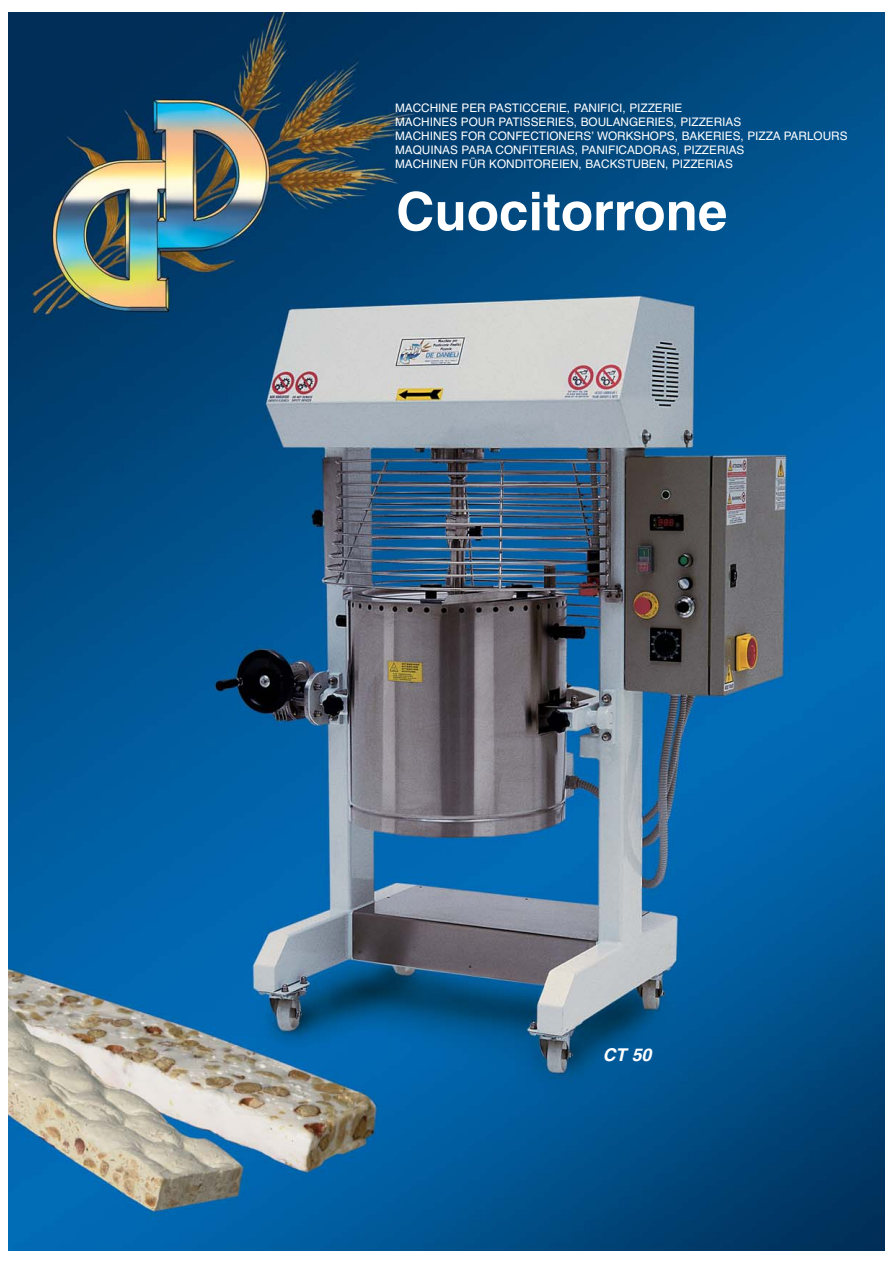
<style>
.page{position:relative;width:893px;height:1263px;background:#fff}
.page>*{position:absolute;margin:0;border:0;box-sizing:border-box;transform-origin:0 0}
.t1{font:700 52.95px "Helvetica";color:#fff}
.t2{font:italic 700 17.7px "Helvetica";color:#fff}
.t3{font:11.7px/14.1px "Helvetica";color:#fff}
</style>
<div class="page">
<img style="left:9px;top:13px;width:875px;height:1237px">
<p class="t3" style="left:395px;top:102px;width:454px">MACCHINE PER PASTICCERIE, PANIFICI, PIZZERIE<br>MACHINES POUR PATISSERIES, BOULANGERIES, PIZZERIAS<br>MACHINES FOR CONFECTIONERS’ WORKSHOPS, BAKERIES, PIZZA PARLOURS MAQUINAS PARA CONFITERIAS, PANIFICADORAS, PIZZERIAS<br>MACHINEN FÜR KONDITOREIEN, BACKSTUBEN, PIZZERIAS</p>
<h1 class="t1" style="left:396px;top:192px;width:333px">Cuocitorrone</h1>
<h2 class="t2" style="left:602px;top:1049px;width:53px">CT 50</h2>
</div>
